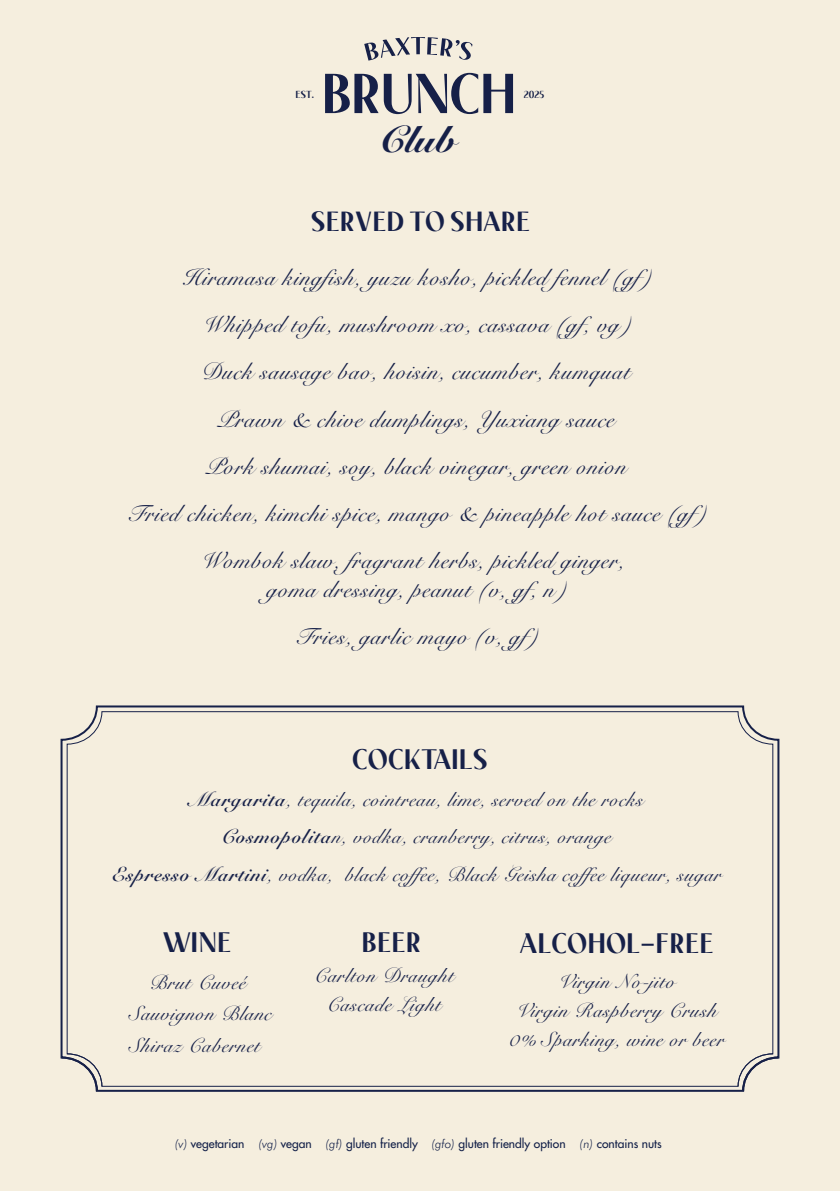
<style>
.page{position:relative;width:840px;height:1191px;background:#fff}
.page>*{position:absolute;margin:0;border:0;box-sizing:border-box;transform-origin:0 0}
.t1{font:700 56.2px "Makota";letter-spacing:-.025em;color:#162048}
.t2{font:37px "Snell Roundhand Black Script";color:#162048}
.t3{font:700 28.2px "Makota";color:#162048}
.t4{font:700 27.6px "Makota";color:#162048}
.t5{font:24px/47.2px "Snell BT";letter-spacing:.025em;color:#162048;text-align:center}
.t6{font:20.8px/29.2px "Snell BT";letter-spacing:.025em;color:#162048;text-align:center}
.t7{font:500 12px "Futura Std";color:#132048}
.t8{font:700 10.2px "Makota";color:#162048}
.s1{font-weight:700}
.s2{font-family:"Futura BT";font-weight:300;font-style:italic}
</style>
<div class="page">
<div style="left:0;top:0;width:839px;height:1190px;background:#f5eede"></div>
<svg style="left:364px;top:37px;width:108px;height:24px"></svg>
<div style="left:60px;top:705px;width:719px;height:386px;border:2px solid #162048;border-radius:34px"></div>
<svg style="left:736px;top:1052px;width:44px;height:40px"></svg>
<svg style="left:60px;top:1052px;width:43px;height:40px"></svg>
<p class="t8" style="left:295px;top:89px;width:20px">EST.</p>
<h1 class="t1" style="left:321px;top:60px;width:197px">BRUNCH</h1>
<h2 class="t2" style="left:378px;top:117px;width:78px">Club</h2>
<p class="t8" style="left:523px;top:89px;width:22px">2025</p>
<p class="t4" style="left:311px;top:205px;width:220px">SERVED TO SHARE</p>
<p class="t5" style="left:188px;top:254px;width:480px">Hiramasa kingfish, yuzu kosho, pickled fennel (gf)</p>
<p class="t5" style="left:208px;top:301px;width:433px">Whipped tofu, mushroom xo, cassava (gf, vg)</p>
<p class="t5" style="left:207px;top:348px;width:431px">Duck sausage bao, hoisin, cucumber, kumquat</p>
<p class="t5" style="left:223px;top:395px;width:399px">Prawn &amp; chive dumplings, Yuxiangsauce</p>
<p class="t5" style="left:211px;top:442px;width:423px">Pork shumai, soy, black vinegar, green onion</p>
<p class="t5" style="left:133px;top:490px;width:590px">Fried chicken, kimchi spice, mango &amp; pineapple hot sauce (gf)</p>
<p class="t5" style="left:206px;top:537px;width:425px">Wombok slaw, fragrant herbs, pickled ginger,</p>
<p class="t5" style="left:273px;top:566px;width:299px">goma dressing, peanut (v, gf, n)<br>Fries, garlic mayo (v, gf)</p>
<p class="t3" style="left:352px;top:742px;width:137px">COCKTAILS</p>
<p class="t6" style="left:117px;top:780px;width:611px;line-height:37.6px"><span class="s1">Margarita</span>, tequila, cointreau, lime, served on the rocks<br><span class="s1">Cosmopolita</span>n, vodka, cranberry, citrus, orange<br><span class="s1">Espresso Martini</span>, vodka, black coffee, Black Geisha coffee liqueur, sugar</p>
<p class="t3" style="left:163px;top:926px;width:70px">WINE</p>
<p class="t3" style="left:361px;top:926px;width:61px">BEER</p>
<p class="t6" style="left:134px;top:966px;width:144px;line-height:31.4px">Brut Cuveé<br>Sauvignon Blanc<br>Shiraz Cabernet</p>
<p class="t6" style="left:319px;top:960px;width:142px">Carlton Draught<br>Cascade Light</p>
<p class="t3" style="left:519px;top:926px;width:195px">ALCOHOL-FREE</p>
<p class="t6" style="left:513px;top:966px;width:218px">Virgin No-jito<br>Virgin RaspberryCrush<br>0% Sparking, wine or beer</p>
<p class="t7" style="left:175px;top:1136px;width:488px"><span class="s2">(v)</span> vegetarian <span class="s2">(vg)</span> vegan <span class="s2">(gf)</span> gluten friendly <span class="s2">(gfo)</span> gluten friendly option <span class="s2">(n)</span> contains nuts</p>
</div>
